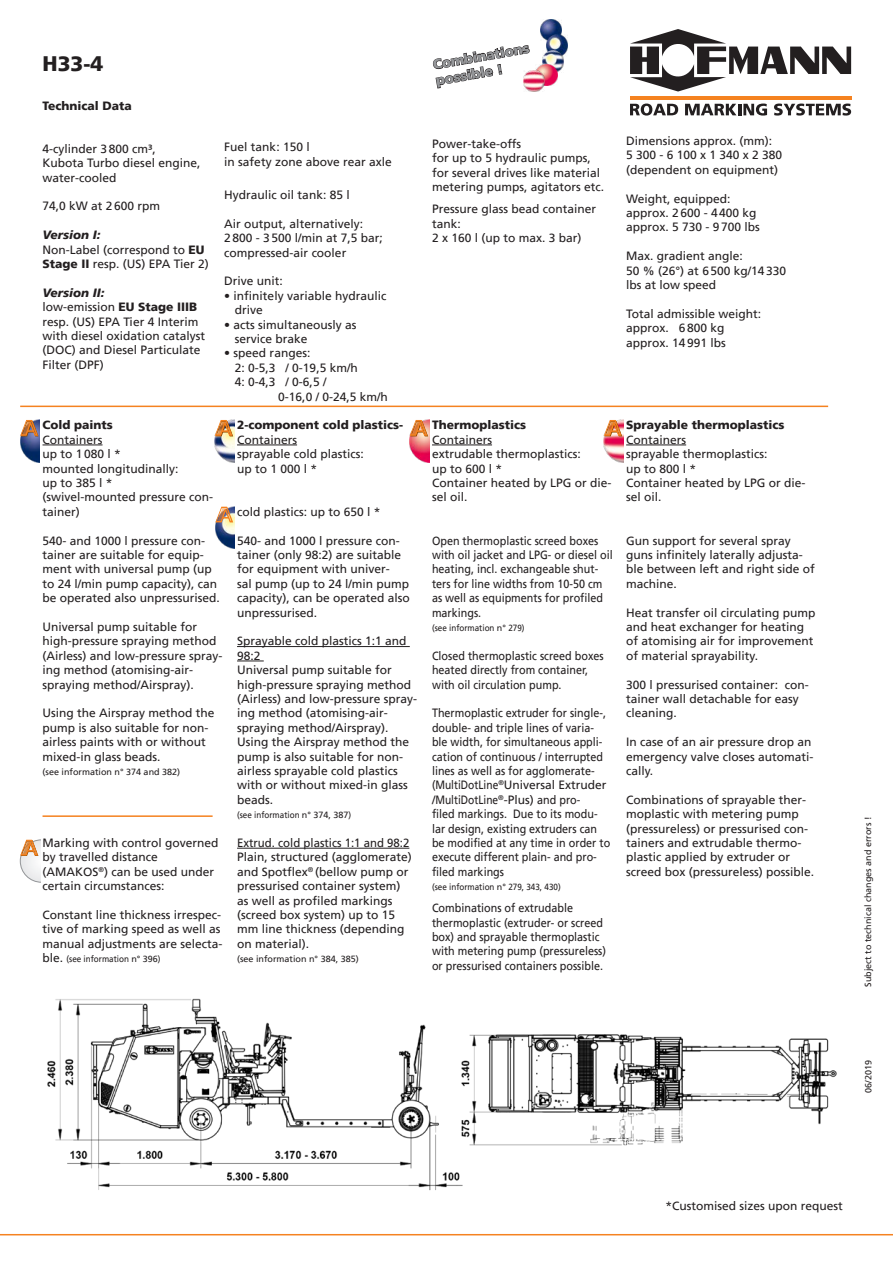
<style>
.page{position:relative;width:893px;height:1263px;background:#fff}
.page>*{position:absolute;margin:0;border:0;box-sizing:border-box;transform-origin:0 0}
.t1{font:900 21px "Frutiger";color:#231f20}
.t2{font:900 13.5px/16.2px "Frutiger";color:#939598}
.t3{font:12px/14.4px "Frutiger";color:#231f20}
.t4{font:12px/14.4px "Frutiger";color:#231f20;scale:.9 1}
.t5{font:12px/14.4px "Frutiger";color:#231f20;scale:.95 1}
.t6{font:900 12px "Frutiger";color:#231f20}
.t7{font:9px "Frutiger";color:#231f20;scale:.9 1}
.t8{font:9px "Frutiger";color:#231f20}
.s1{font-weight:900;font-style:italic}
.s2{font-weight:900}
.s3{font-size:12px}
</style>
<div class="page">
<img style="left:215px;top:420px;width:20px;height:42px">
<img style="left:20px;top:420px;width:20px;height:42px">
<img style="left:410px;top:420px;width:20px;height:42px">
<img style="left:604px;top:420px;width:20px;height:42px">
<svg style="left:20px;top:420px;width:19px;height:16px"></svg>
<svg style="left:215px;top:420px;width:18px;height:16px"></svg>
<svg style="left:410px;top:420px;width:18px;height:16px"></svg>
<svg style="left:604px;top:420px;width:18px;height:16px"></svg>
<hr style="left:20px;top:406px;width:808px;height:1px;background:#f58220">
<hr style="left:626px;top:445px;width:60px;height:1px;background:#231f20">
<hr style="left:43px;top:445px;width:60px;height:1px;background:#231f20">
<hr style="left:432px;top:445px;width:60px;height:1px;background:#231f20">
<hr style="left:43px;top:815px;width:170px;height:2px;background:#f58220">
<hr style="left:0;top:1234px;width:893px;height:1px;background:#f58220">
<svg style="left:433px;top:45px;width:97px;height:43px"></svg>
<img style="left:540px;top:19px;width:21px;height:21px">
<img style="left:546px;top:35px;width:21px;height:20px">
<img style="left:543px;top:51px;width:21px;height:21px">
<img style="left:536px;top:65px;width:21px;height:21px">
<img style="left:523px;top:70px;width:21px;height:21px">
<img style="left:216px;top:506px;width:19px;height:42px">
<svg style="left:215px;top:507px;width:18px;height:15px"></svg>
<hr style="left:237px;top:445px;width:60px;height:1px;background:#231f20">
<hr style="left:237px;top:646px;width:173px;height:1px;background:#231f20">
<svg style="left:237px;top:661px;width:27px;height:1px"></svg>
<hr style="left:630px;top:96px;width:221px;height:3px;background:#f58220">
<svg style="left:630px;top:29px;width:221px;height:63px"></svg>
<svg style="left:630px;top:104px;width:48px;height:12px"></svg>
<svg style="left:685px;top:104px;width:82px;height:12px"></svg>
<svg style="left:774px;top:104px;width:77px;height:12px"></svg>
<img style="left:0;top:839px;width:856px;height:397px">
<p class="t1" style="left:43px;top:51px;width:62px">H33-4</p>
<p class="t6" style="left:43px;top:98px;width:91px">Technical Data</p>
<p class="t3" style="left:43px;top:142px;width:159px">4-cylinder 3800 cm³,<br>Kubota Turbo diesel engine, water-cooled</p>
<p class="t3" style="left:43px;top:199px;width:119px">74,0 kW at 2600 rpm</p>
<p class="t3" style="left:43px;top:228px;width:168px"><span class="s1">Version I:<br></span>Non-Label (correspond to <span class="s2">EU<br>Stage II</span> resp. (US) EPA Tier 2)</p>
<p class="t3" style="left:43px;top:286px;width:164px"><span class="s1">Version II:<br></span>low-emission <span class="s2">EU Stage IIIB </span>resp. (US) EPA Tier 4 Interim with diesel oxidation catalyst (DOC) and Diesel Particulate<br>Filter (DPF)</p>
<p class="t3" style="left:224px;top:140px;width:169px">Fuel tank: 150 l<br>in safety zone above rear axle</p>
<p class="t3" style="left:224px;top:188px;width:127px">Hydraulic oil tank: 85 l</p>
<p class="t3" style="left:224px;top:216px;width:160px">Air output, alternatively:<br>2800 - 3500 l/min at 7,5 bar; compressed-air cooler</p>
<p class="t3" style="left:224px;top:274px;width:60px">Drive unit:</p>
<p class="t3" style="left:235px;top:288px;width:153px;text-indent:-11px">• infinitely variable hydraulic drive</p>
<p class="t3" style="left:235px;top:317px;width:123px;text-indent:-11px">• acts simultaneously as service brake</p>
<p class="t3" style="left:224px;top:346px;width:88px">• speed ranges:</p>
<p class="t3" style="left:235px;top:360px;width:124px">2: 0-5,3 / 0-19,5 km/h</p>
<p class="t3" style="left:235px;top:375px;width:93px">4: 0-4,3 / 0-6,5 /</p>
<p class="t3" style="left:278px;top:389px;width:111px">0-16,0 / 0-24,5 km/h</p>
<p class="t3" style="left:43px;top:418px;width:172px"><span class="s2">Cold paints<br></span>Containers<br>up to 1080 l *<br>mounted longitudinally:<br>up to 385 l *<br>(swivel-mounted pressure con&shy;tainer)</p>
<p class="t3" style="left:43px;top:533px;width:179px">540- and 1000 l pressure con&shy;tainer are suitable for equip&shy;ment with universal pump (up to 24 l/min pump capacity), can be operated also unpressurised.</p>
<p class="t3" style="left:43px;top:620px;width:182px">Universal pump suitable for high-pressure spraying method (Airless) and low-pressure spray&shy;ing method (atomising-air&shy;spraying method/Airspray).</p>
<p class="t3" style="left:43px;top:706px;width:174px">Using the Airspray method the pump is also suitable for non&shy;airless paints with or without mixed-in glass beads.</p>
<p class="t8" style="left:43px;top:766px;width:139px">(see information n° 374 and 382)</p>
<p class="t3" style="left:43px;top:836px;width:178px">Marking with control governed by travelled distance (AMAKOS<sup>®</sup>) can be used under certain circumstances:</p>
<p class="t3" style="left:43px;top:908px;width:182px">Constant line thickness irrespec&shy;tive of marking speed as well as manual adjustments are selecta-</p>
<p class="t7" style="left:43px;top:954px;width:133px"><span class="s3">ble.</span> (see information n° 396)</p>
<p class="t3" style="left:237px;top:418px;width:168px"><span class="s2">2-component cold plastics-<br></span>Containers<br>sprayable cold plastics:<br>up to 1 000 l *</p>
<p class="t3" style="left:237px;top:504px;width:145px">cold plastics: up to 650 l *</p>
<p class="t3" style="left:237px;top:533px;width:174px">540- and 1000 l pressure con&shy;tainer (only 98:2) are suitable for equipment with univer-<br>sal pump (up to 24 l/min pump capacity), can be operated also unpressurised.</p>
<p class="t3" style="left:237px;top:634px;width:182px">Sprayable cold plastics 1:1 and<br>98:2<br>Universal pump suitable for high-pressure spraying method (Airless) and low-pressure spray&shy;ing method (atomising-air&shy;spraying method/Airspray).<br>Using the Airspray method the pump is also suitable for non&shy;airless sprayable cold plastics with or without mixed-in glass beads.</p>
<p class="t7" style="left:237px;top:810px;width:128px">(see information n° 374, 387)</p>
<p class="t5" style="left:237px;top:836px;width:185px">Extrud. cold plastics 1:1 and 98:2<br>Plain, structured (agglomerate) and Spotflex<sup>®</sup> (bellow pump or pressurised container system) as well as profiled markings (screed box system) up to 15 mm line thickness (depending on material).</p>
<p class="t8" style="left:237px;top:954px;width:123px">(see information n° 384, 385)</p>
<p class="t2" style="left:432px;top:57px;width:99px;rotate:-10deg">Combinations possible !</p>
<p class="t3" style="left:432px;top:137px;width:174px">Power-take-offs<br>for up to 5 hydraulic pumps, for several drives like material metering pumps, agitators etc.</p>
<p class="t3" style="left:432px;top:202px;width:166px">Pressure glass bead container tank:<br>2 x 160 l (up to max. 3 bar)</p>
<p class="t3" style="left:626px;top:134px;width:158px">Dimensions approx. (mm):<br>5 300 - 6 100 x 1 340 x 2 380 (dependent on equipment)</p>
<p class="t3" style="left:626px;top:191px;width:135px">Weight, equipped: approx. 2600 - 4400 kg approx. 5 730 - 9700 lbs</p>
<p class="t3" style="left:626px;top:249px;width:161px">Max. gradient angle:<br>50 % (26°) at 6500 kg/14330 lbs at low speed</p>
<p class="t3" style="left:626px;top:307px;width:137px">Total admissible weight: approx. 6800 kg approx. 14991 lbs</p>
<p class="t3" style="left:432px;top:418px;width:181px"><span class="s2">Thermoplastics<br></span>Containers<br>extrudable thermoplastics:<br>up to 600 l *<br>Container heated by LPG or die&shy;sel oil.</p>
<p class="t4" style="left:432px;top:533px;width:202px">Open thermoplastic screed boxes with oil jacket and LPG- or diesel oil heating, incl. exchangeable shut&shy;ters for line widths from 10-50 cm as well as equipments for profiled markings.</p>
<p class="t7" style="left:432px;top:622px;width:104px">(see information n° 279)</p>
<p class="t4" style="left:432px;top:648px;width:192px">Closed thermoplastic screed boxes heated directly from container, with oil circulation pump.</p>
<p class="t4" style="left:432px;top:706px;width:200px">Thermoplastic extruder for single-, double- and triple lines of varia&shy;ble width, for simultaneous appli&shy;cation of continuous / interrupted lines as well as for agglomerate-(MultiDotLine<sup>®</sup>Universal Extruder /MultiDotLine<sup>®</sup>-Plus) and pro-<br>filed markings. Due to its modu&shy;lar design, existing extruders can be modified at any time in order to execute different plain- and pro&shy;filed markings</p>
<p class="t7" style="left:432px;top:882px;width:144px">(see information n° 279, 343, 430)</p>
<p class="t4" style="left:432px;top:901px;width:195px">Combinations of extrudable thermoplastic (extruder- or screed box) and sprayable thermoplastic with metering pump (pressureless) or pressurised containers possible.</p>
<p class="t3" style="left:626px;top:418px;width:181px"><span class="s2">Sprayable thermoplastics<br></span>Containers<br>sprayable thermoplastics:<br>up to 800 l *<br>Container heated by LPG or die&shy;sel oil.</p>
<p class="t3" style="left:626px;top:533px;width:190px">Gun support for several spray guns infinitely laterally adjusta&shy;ble between left and right side of machine.</p>
<p class="t3" style="left:626px;top:605px;width:191px">Heat transfer oil circulating pump and heat exchanger for heating of atomising air for improvement of material sprayability.</p>
<p class="t3" style="left:626px;top:677px;width:184px">300 l pressurised container: con&shy;tainer wall detachable for easy cleaning.</p>
<p class="t3" style="left:626px;top:735px;width:189px">In case of an air pressure drop an emergency valve closes automati&shy;cally.</p>
<p class="t3" style="left:626px;top:792px;width:190px">Combinations of sprayable ther&shy;moplastic with metering pump (pressureless) or pressurised con&shy;tainers and extrudable thermo&shy;plastic applied by extruder or screed box (pressureless) possible.</p>
<p class="t8" style="left:863px;top:986px;width:172px;rotate:-90deg">Subject to technical changes and errors !</p>
<p class="t8" style="left:863px;top:1093px;width:34px;rotate:-90deg">06/2019</p>
<p class="t3" style="left:665px;top:1198px;width:179px">*Customised sizes upon request</p>
</div>
